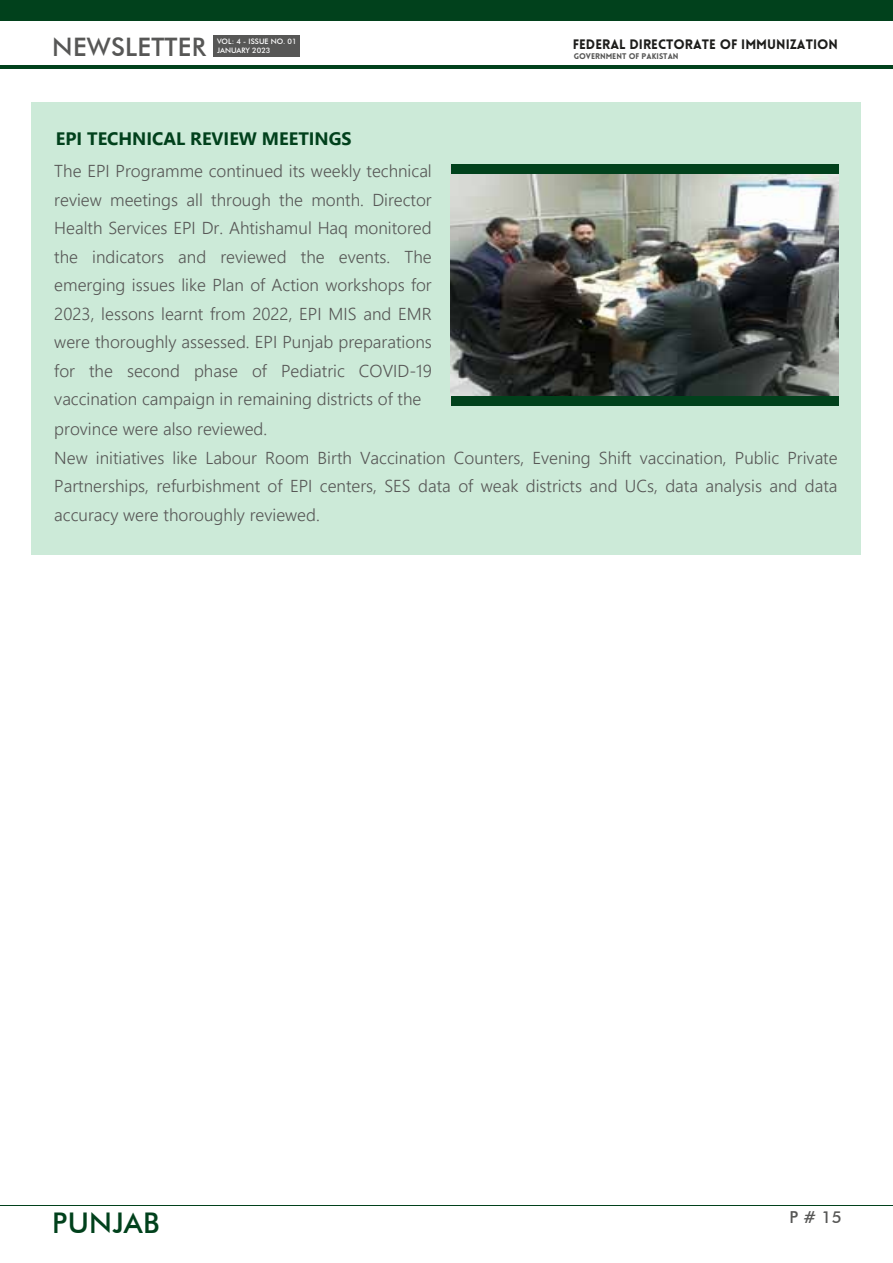
<style>
.page{position:relative;width:893px;height:1263px;background:#fff}
.page>*{position:absolute;margin:0;border:0;box-sizing:border-box;transform-origin:0 0}
.t1{font:500 28.5px "Futura BT";letter-spacing:.01em;color:#01411c}
.t2{font:500 25.5px "Futura BT";letter-spacing:.01em;color:#575756}
.t3{font:700 18px "Nirmala UI";color:#01411c}
.t4{font:300 17.25px/28.7px "Nirmala UI";color:#575756}
.t5{font:500 16.5px "Futura BT";color:#575756}
.t6{font:900 13.35px "Lovelo";color:#1d1d1b}
.t7{font:900 8.1px "Lovelo";color:#575756}
.t8{font:500 7.5px/9px "Futura BT";color:#fff}
</style>
<div class="page">
<div style="left:0;top:0;width:893px;height:20px;background:#01411c"></div>
<hr style="left:0;top:66px;width:893px;height:3px;background:#01411c">
<hr style="left:0;top:1205px;width:893px;height:1px;background:#01411c">
<div style="left:213px;top:35px;width:86px;height:21px;background:#575756"></div>
<div style="left:32px;top:102px;width:829px;height:453px;background:#ccead8"></div>
<img style="left:451px;top:174px;width:388px;height:222px">
<div style="left:451px;top:164px;width:388px;height:10px;background:#01411c"></div>
<div style="left:451px;top:396px;width:388px;height:10px;background:#01411c"></div>
<h2 class="t2" style="left:52px;top:32px;width:155px">NEWSLETTER</h2>
<p class="t6" style="left:573px;top:36px;width:267px">FEDERAL DIRECTORATE OF IMMUNIZATION</p>
<p class="t8" style="left:217px;top:36px;width:81px">VOL: 4 - ISSUE NO. 01<br>JANUARY 2023</p>
<p class="t7" style="left:574px;top:51px;width:106px">GOVERNMENT OF PAKISTAN</p>
<p class="t3" style="left:56px;top:124px;width:297px">EPI TECHNICAL REVIEW MEETINGS</p>
<p class="t4" style="left:54px;top:156px;width:785px">The EPI Programme continued its weekly technical<br>review meetings all through the month. Director<br>Health Services EPI Dr. Ahtishamul Haq monitored<br>the indicators and reviewed the events. The<br>emerging issues like Plan of Action workshops for<br>2023, lessons learnt from 2022, EPI MIS and EMR<br>were thoroughly assessed. EPI Punjab preparations<br>for the second phase of Pediatric COVID-19<br>vaccination campaign in remaining districts of the<br>province were also reviewed.<br>New initiatives like Labour Room Birth Vaccination Counters, Evening Shift vaccination, Public Private Partnerships, refurbishment of EPI centers, SES data of weak districts and UCs, data analysis and data accuracy were thoroughly reviewed.</p>
<h1 class="t1" style="left:52px;top:1205px;width:109px">PUNJAB</h1>
<p class="t5" style="left:789px;top:1207px;width:54px">P # 15</p>
</div>
